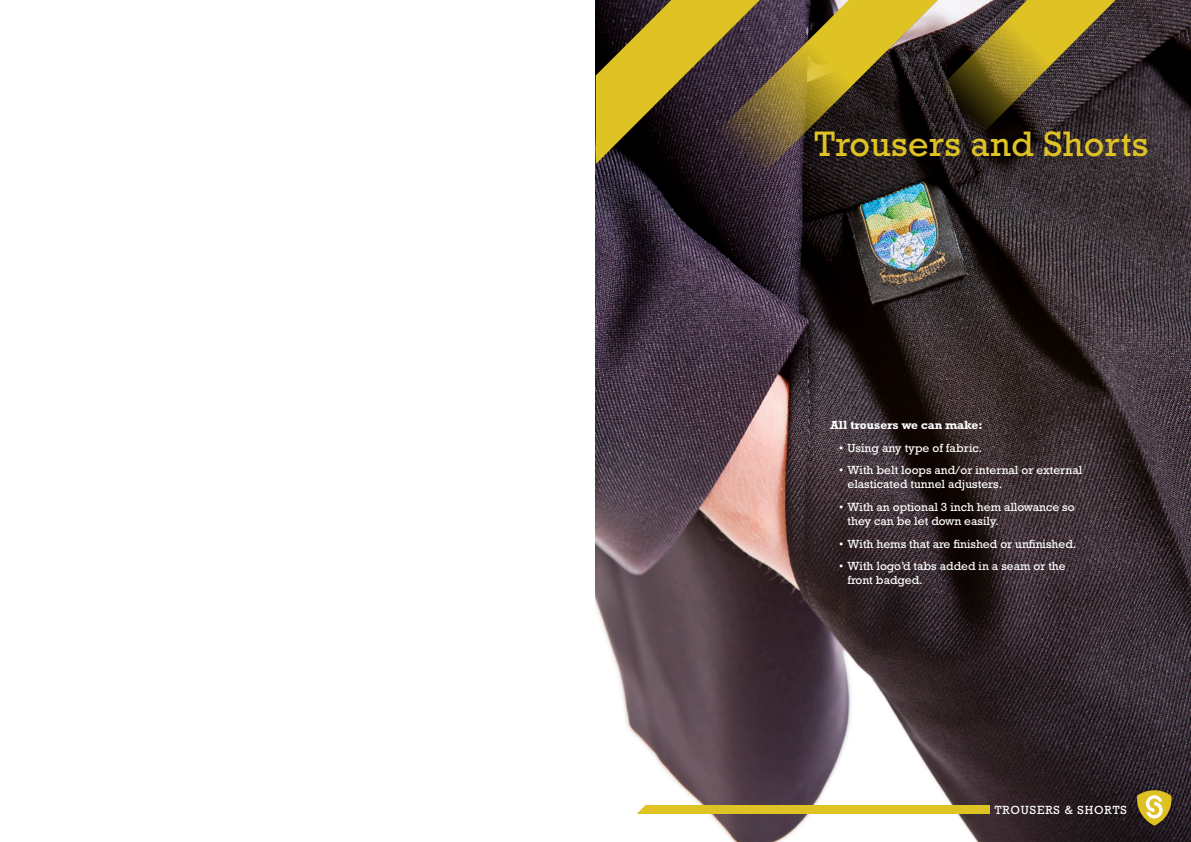
<style>
.page{position:relative;width:1191px;height:842px;background:#fff}
.page>*{position:absolute;margin:0;border:0;box-sizing:border-box;transform-origin:0 0}
.t1{font:36px "Rockwell Std";letter-spacing:.01em;color:#dfc324}
.t2{font:12px/14.4px "Rockwell Std";color:#fff}
.t3{font:700 12px "Rockwell Std";color:#fff}
.t4{font:12px "Rockwell Std";letter-spacing:.07em;color:#fff}
</style>
<div class="page">
<img style="left:595px;top:0;width:596px;height:842px">
<svg style="left:1135px;top:783px;width:39px;height:43px;background:#8c7c3d"></svg>
<svg style="left:595px;top:0;width:121px;height:164px;background:#79681e"></svg>
<img style="left:716px;top:0;width:221px;height:176px">
<img style="left:937px;top:0;width:178px;height:134px">
<div style="left:595px;top:806px;width:395px;height:8px;background:#dfc324"></div>
<svg style="left:595px;top:801px;width:54px;height:18px"></svg>
<div style="left:595px;top:801px;width:34px;height:16px;background:#fff"></div>
<h1 class="t1" style="left:814px;top:131px;width:335px">Trousers and Shorts</h1>
<p class="t3" style="left:830px;top:421px;width:154px">All trousers we can make:</p>
<p class="t2" style="left:839px;top:442px;width:145px">• Using any type of fabric.</p>
<p class="t2" style="left:847px;top:465px;width:236px;text-indent:-9px">• With belt loops and/or internal or external elasticated tunnel adjusters.</p>
<p class="t2" style="left:847px;top:501px;width:229px;text-indent:-9px">• With an optional 3 inch hem allowance so they can be let down easily.</p>
<p class="t2" style="left:839px;top:538px;width:239px">• With hems that are finished or unfinished.</p>
<p class="t2" style="left:847px;top:561px;width:220px;text-indent:-9px">• With logo’d tabs added in a seam or the front badged.</p>
<p class="t4" style="left:995px;top:805px;width:133px">TROUSERS &amp; SHORTS</p>
</div>
